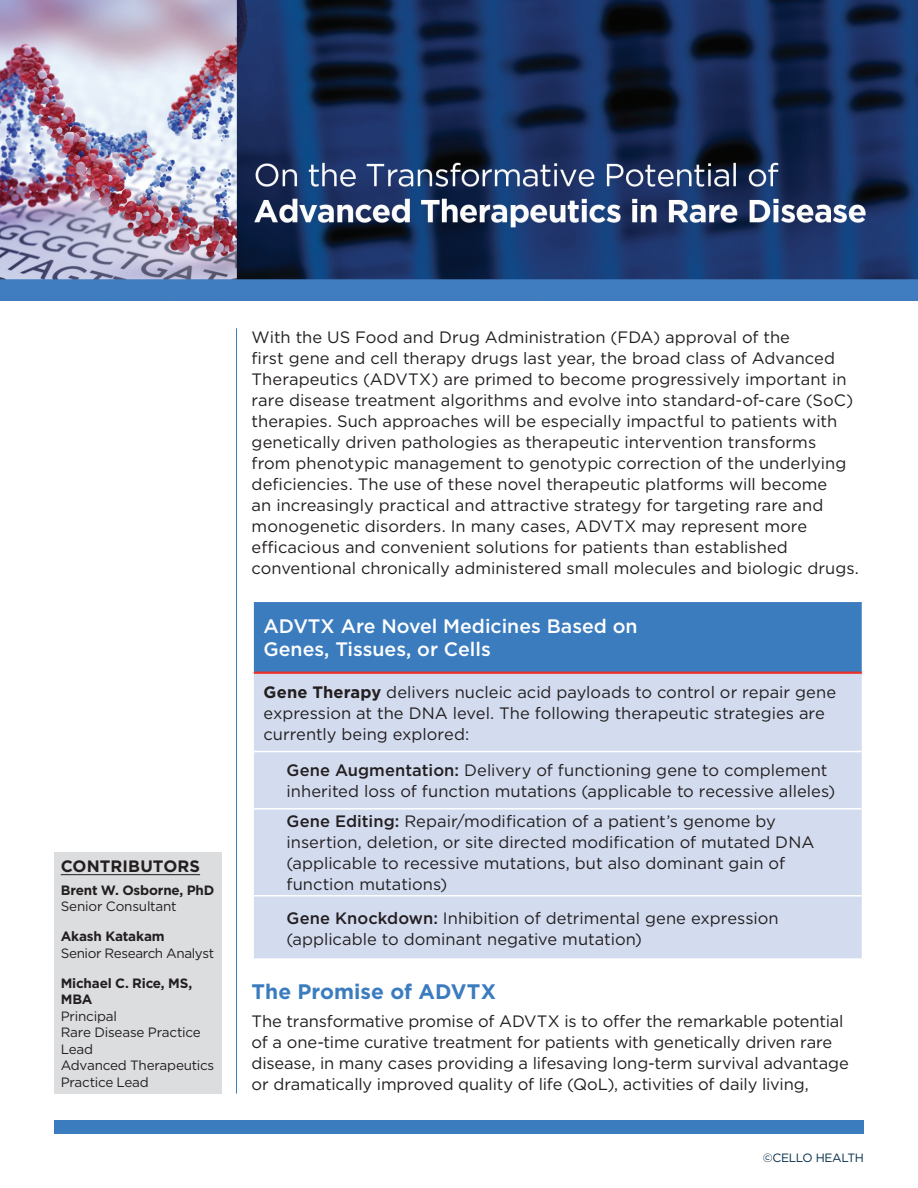
<style>
.page{position:relative;width:918px;height:1188px;background:#fff}
.page>*{position:absolute;margin:0;border:0;box-sizing:border-box;transform-origin:0 0}
.t1{font:700 21px "Gotham";color:#3b7cbf}
.t2{font:500 19.5px/22.5px "Gotham";color:#fff}
.t3{font:16.5px/21px "Gotham";color:#231f20}
.t4{font:700 16.5px "Gotham";letter-spacing:.005em;color:#231f20}
.t5{font:13.5px/16.5px "Gotham";letter-spacing:-.02em;color:#231f20}
.t6{font:700 13.5px/16.5px "Gotham";letter-spacing:-.015em;color:#231f20}
.t7{font:12px "Gotham";letter-spacing:-.025em;color:#032c47}
.s1{font-weight:700}
.s2{font-weight:500}
</style>
<div class="page">
<img style="left:0;top:0;width:918px;height:300px">
<div style="left:253px;top:601px;width:610px;height:72px;background:#3b7cbf"></div>
<div style="left:254px;top:674px;width:608px;height:284px;background:#d3dcef"></div>
<hr style="left:252px;top:600px;width:612px;height:2px;background:#fff">
<hr style="left:252px;top:602px;width:2px;height:71px;background:#fff">
<hr style="left:862px;top:602px;width:2px;height:71px;background:#fff">
<hr style="left:254px;top:672px;width:608px;height:2px;background:#ea2f29">
<hr style="left:254px;top:751px;width:608px;height:1px;background:#fff">
<hr style="left:254px;top:808px;width:608px;height:2px;background:#fff">
<hr style="left:254px;top:895px;width:608px;height:2px;background:#fff">
<div style="left:54px;top:1120px;width:810px;height:14px;background:#3b7cbf"></div>
<div style="left:54px;top:852px;width:167px;height:242px;background:#dcdddf"></div>
<hr style="left:61px;top:874px;width:139px;height:1px;background:#231f20">
<hr style="left:236px;top:328px;width:1px;height:766px;background:#3b7cbf">
<p class="t4" style="left:61px;top:855px;width:141px">CONTRIBUTORS</p>
<p class="t6" style="left:61px;top:882px;width:155px">Brent W. Osborne, PhD</p>
<p class="t5" style="left:61px;top:898px;width:117px">Senior Consultant</p>
<p class="t6" style="left:61px;top:928px;width:106px">Akash Katakam</p>
<p class="t5" style="left:61px;top:945px;width:155px">Senior Research Analyst</p>
<p class="t6" style="left:61px;top:975px;width:133px">Michael C. Rice, MS,<br>MBA</p>
<p class="t5" style="left:61px;top:1008px;width:155px">Principal<br>Rare Disease Practice<br>Lead<br>Advanced Therapeutics<br>Practice Lead</p>
<p class="t3" style="left:252px;top:326px;width:609px">With the US Food and Drug Administration (FDA) approval of the<br>first gene and cell therapy drugs last year, the broad class of Advanced Therapeutics (ADVTX) are primed to become progressively important in rare disease treatment algorithms and evolve into standard-of-care (SoC) therapies. Such approaches will be especially impactful to patients with genetically driven pathologies as therapeutic intervention transforms from phenotypic management to genotypic correction of the underlying deficiencies. The use of these novel therapeutic platforms will become<br>an increasingly practical and attractive strategy for targeting rare and monogenetic disorders. In many cases, ADVTX may represent more efficacious and convenient solutions for patients than established conventional chronically administered small molecules and biologic drugs.</p>
<p class="t2" style="left:264px;top:615px;width:376px">ADVTX Are Novel Medicines Based on<br>Genes, Tissues, or Cells</p>
<p class="t3" style="left:264px;top:681px;width:574px"><span class="s1">Gene Therapy</span> delivers nucleic acid payloads to control or repair gene expression at the DNA level. The following therapeutic strategies are currently being explored:</p>
<p class="t3" style="left:287px;top:760px;width:550px"><span class="s2">Gene Augmentation:</span> Delivery of functioning gene to complement inherited loss of function mutations (applicable to recessive alleles)</p>
<p class="t3" style="left:287px;top:811px;width:529px"><span class="s2">Gene Editing:</span> Repair/modification of a patient’s genome by insertion, deletion, or site directed modification of mutated DNA (applicable to recessive mutations, but also dominant gain of function mutations)</p>
<p class="t3" style="left:287px;top:907px;width:494px"><span class="s2">Gene Knockdown:</span> Inhibition of detrimental gene expression (applicable to dominant negative mutation)</p>
<p class="t1" style="left:252px;top:977px;width:246px">The Promise of ADVTX</p>
<p class="t3" style="left:252px;top:1010px;width:599px">The transformative promise of ADVTX is to offer the remarkable potential of a one-time curative treatment for patients with genetically driven rare disease, in many cases providing a lifesaving long-term survival advantage or dramatically improved quality of life (QoL), activities of daily living,</p>
<p class="t7" style="left:763px;top:1150px;width:103px">©CELLO HEALTH</p>
</div>
